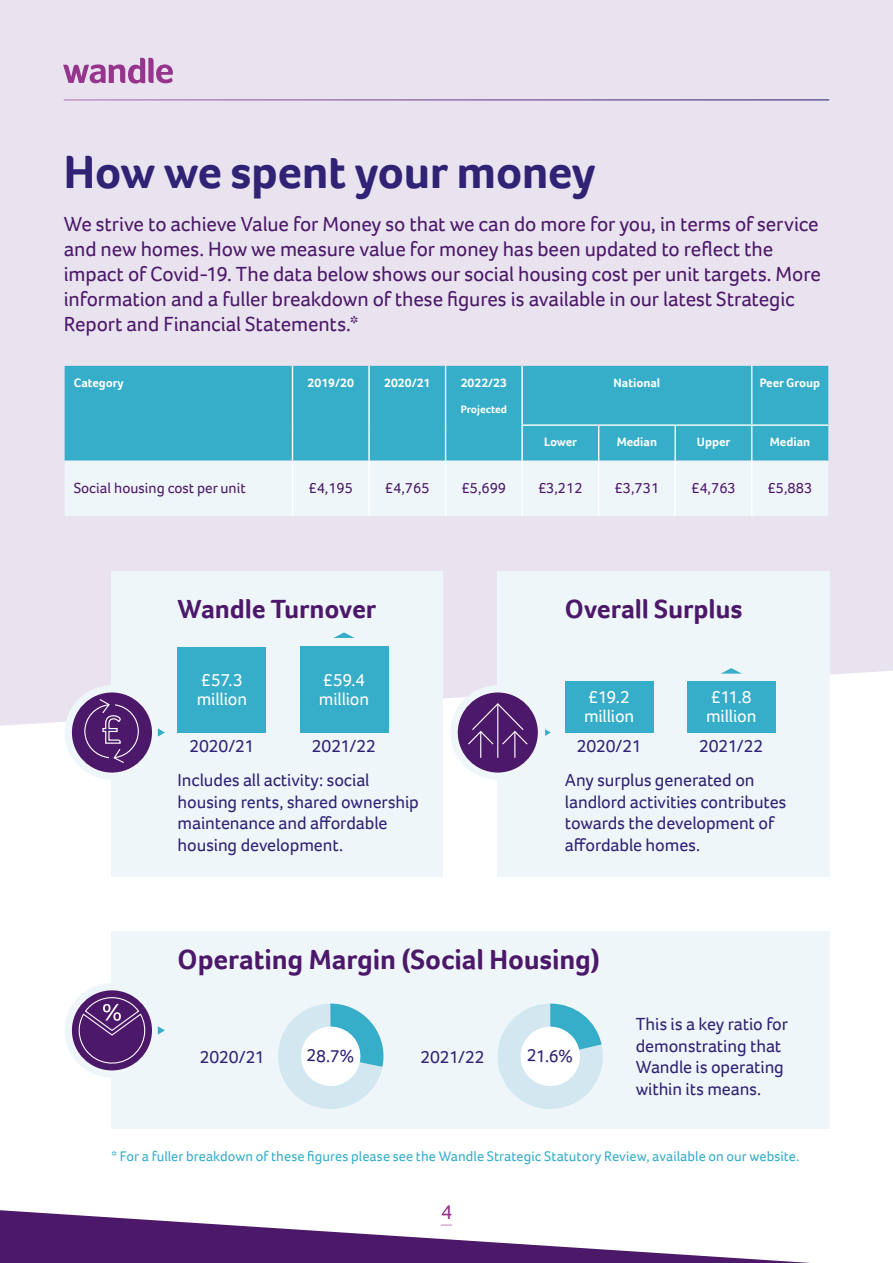
<style>
.page{position:relative;width:893px;height:1263px;background:#fff}
.page>*{position:absolute;margin:0;border:0;box-sizing:border-box;transform-origin:0 0}
.Title_H1{font:700 48px "Foco";letter-spacing:-.015em;color:#302274}
.H2_Subhead{font:700 28.5px "Foco";letter-spacing:-.005em;color:#4c1869}
.H2_Subhead-2{font:700 27px "Foco";letter-spacing:-.005em;color:#4c1869}
.Standfirst_para{font:21px/25.2px "Foco";letter-spacing:-.01em;color:#4c1869}
.t1{font:21px "Foco";color:#95358c}
.Performance_standfir{font:18px/21.6px "Foco";letter-spacing:-.01em;color:#302274}
.Performance_standfir-2{font:18px "Foco";letter-spacing:-.01em;color:#fff}
.t2{font:15.15px "Foco";color:#4c1869}
.Body_copy{font:14.25px "Foco";letter-spacing:.005em;color:#36adc9}
.t3{font:700 12.6px "Foco";color:#fff}
.t4{font:700 11.1px "Foco";color:#fff}
</style>
<div class="page">
<div style="left:0;top:0;width:893px;height:726px;background:#e8e3ef"></div>
<div style="left:112px;top:931px;width:718px;height:198px;background:#eff6fa"></div>
<div style="left:65px;top:983px;width:94px;height:95px;background:#eff6fa;border-radius:50%"></div>
<div style="left:72px;top:990px;width:80px;height:80px;background:#4c1869;border-radius:50%"></div>
<svg style="left:158px;top:1026px;width:7px;height:8px"></svg>
<svg style="left:76px;top:998px;width:73px;height:69px"></svg>
<div style="left:497px;top:572px;width:333px;height:305px;background:#eff6fa"></div>
<div style="left:112px;top:572px;width:331px;height:305px;background:#eff6fa"></div>
<div style="left:65px;top:685px;width:94px;height:95px;background:#eff6fa;border-radius:50%"></div>
<div style="left:72px;top:692px;width:80px;height:80px;background:#4c1869;border-radius:50%"></div>
<svg style="left:84px;top:698px;width:55px;height:66px"></svg>
<svg style="left:158px;top:728px;width:7px;height:9px"></svg>
<svg style="left:545px;top:729px;width:6px;height:7px"></svg>
<div style="left:450px;top:685px;width:95px;height:95px;background:#eff6fa;border-radius:50%"></div>
<div style="left:458px;top:692px;width:80px;height:80px;background:#4c1869;border-radius:50%"></div>
<svg style="left:467px;top:702px;width:62px;height:56px"></svg>
<div style="left:687px;top:682px;width:89px;height:51px;background:#36adc9"></div>
<svg style="left:333px;top:632px;width:22px;height:6px"></svg>
<div style="left:65px;top:366px;width:763px;height:95px;background:#36adc9"></div>
<div style="left:65px;top:461px;width:763px;height:55px;background:#eff6fa"></div>
<hr style="left:292px;top:366px;width:1px;height:59px;background:#fff">
<hr style="left:368px;top:366px;width:2px;height:59px;background:#fff">
<hr style="left:292px;top:425px;width:1px;height:36px;background:#fff">
<hr style="left:368px;top:425px;width:2px;height:36px;background:#fff">
<hr style="left:445px;top:366px;width:1px;height:59px;background:#fff">
<hr style="left:521px;top:366px;width:2px;height:58px;background:#fff">
<hr style="left:751px;top:366px;width:1px;height:58px;background:#fff">
<hr style="left:445px;top:425px;width:1px;height:36px;background:#fff">
<hr style="left:521px;top:426px;width:2px;height:35px;background:#fff">
<hr style="left:598px;top:426px;width:1px;height:35px;background:#fff">
<hr style="left:674px;top:426px;width:2px;height:35px;background:#fff">
<hr style="left:751px;top:426px;width:1px;height:35px;background:#fff">
<hr style="left:521px;top:424px;width:78px;height:2px;background:#fff">
<hr style="left:599px;top:424px;width:76px;height:2px;background:#fff">
<hr style="left:675px;top:424px;width:77px;height:2px;background:#fff">
<hr style="left:752px;top:424px;width:76px;height:2px;background:#fff">
<hr style="left:292px;top:461px;width:1px;height:55px;background:#fff">
<hr style="left:368px;top:461px;width:2px;height:55px;background:#fff">
<hr style="left:445px;top:461px;width:1px;height:55px;background:#fff">
<hr style="left:521px;top:461px;width:2px;height:55px;background:#fff">
<hr style="left:598px;top:461px;width:1px;height:55px;background:#fff">
<hr style="left:674px;top:461px;width:2px;height:55px;background:#fff">
<hr style="left:751px;top:461px;width:1px;height:55px;background:#fff">
<div style="left:565px;top:682px;width:88px;height:51px;background:#36adc9"></div>
<svg style="left:721px;top:668px;width:21px;height:6px"></svg>
<div style="left:300px;top:646px;width:88px;height:87px;background:#36adc9"></div>
<div style="left:178px;top:647px;width:88px;height:86px;background:#36adc9"></div>
<svg style="left:278px;top:1003px;width:105px;height:106px"></svg>
<svg style="left:497px;top:1003px;width:106px;height:106px"></svg>
<hr style="left:64px;top:99px;width:765px;height:1px;background:#fff">
<svg style="left:63px;top:58px;width:110px;height:26px;background:#c396c3"></svg>
<svg style="left:0;top:1210px;width:811px;height:53px"></svg>
<p class="Title_H1" style="left:64px;top:140px;width:533px">How we spent your money</p>
<p class="Standfirst_para" style="left:64px;top:211px;width:759px">We strive to achieve Value for Money so that we can do more for you, in terms of service and new homes. How we measure value for money has been updated to reflect the impact of Covid-19. The data below shows our social housing cost per unit targets. More information and a fuller breakdown of these figures is available in our latest Strategic Report and Financial Statements.*</p>
<p class="t3" style="left:74px;top:374px;width:52px">Category</p>
<p class="t3" style="left:308px;top:374px;width:48px">2019/20</p>
<p class="t3" style="left:384px;top:374px;width:48px">2020/21</p>
<p class="t3" style="left:461px;top:374px;width:48px">2022/23</p>
<p class="t4" style="left:461px;top:401px;width:48px">Projected</p>
<p class="t3" style="left:614px;top:374px;width:48px">National</p>
<p class="t3" style="left:760px;top:374px;width:62px">Peer Group</p>
<p class="t3" style="left:544px;top:433px;width:34px">Lower</p>
<p class="t3" style="left:617px;top:433px;width:42px">Median</p>
<p class="t3" style="left:697px;top:433px;width:35px">Upper</p>
<p class="t3" style="left:770px;top:433px;width:42px">Median</p>
<p class="t2" style="left:74px;top:478px;width:174px">Social housing cost per unit</p>
<p class="t2" style="left:308px;top:478px;width:46px">£4,195</p>
<p class="t2" style="left:385px;top:478px;width:46px">£4,765</p>
<p class="t2" style="left:461px;top:478px;width:46px">£5,699</p>
<p class="t2" style="left:538px;top:478px;width:46px">£3,212</p>
<p class="t2" style="left:615px;top:478px;width:46px">£3,731</p>
<p class="t2" style="left:691px;top:478px;width:46px">£4,763</p>
<p class="t2" style="left:768px;top:478px;width:46px">£5,883</p>
<p class="H2_Subhead-2" style="left:178px;top:591px;width:200px">Wandle Turnover</p>
<p class="H2_Subhead-2" style="left:565px;top:591px;width:179px">Overall Surplus</p>
<p class="Performance_standfir-2" style="left:201px;top:668px;width:43px">£57.3</p>
<p class="Performance_standfir-2" style="left:197px;top:687px;width:52px">million</p>
<p class="Performance_standfir" style="left:190px;top:735px;width:66px">2020/21</p>
<p class="Performance_standfir-2" style="left:323px;top:668px;width:44px">£59.4</p>
<p class="Performance_standfir-2" style="left:319px;top:687px;width:52px">million</p>
<p class="Performance_standfir-2" style="left:588px;top:685px;width:43px">£19.2</p>
<p class="Performance_standfir-2" style="left:584px;top:704px;width:52px">million</p>
<p class="Performance_standfir-2" style="left:711px;top:685px;width:42px">£11.8</p>
<p class="Performance_standfir-2" style="left:706px;top:704px;width:52px">million</p>
<p class="Performance_standfir" style="left:312px;top:735px;width:66px">2021/22</p>
<p class="Performance_standfir" style="left:699px;top:735px;width:66px">2021/22</p>
<p class="Performance_standfir" style="left:577px;top:735px;width:66px">2020/21</p>
<p class="Performance_standfir" style="left:178px;top:769px;width:243px">Includes all activity: social housing rents, shared ownership maintenance and affordable housing development.</p>
<p class="Performance_standfir" style="left:565px;top:769px;width:223px">Any surplus generated on landlord activities contributes towards the development of affordable homes.</p>
<p class="H2_Subhead" style="left:178px;top:941px;width:424px">Operating Margin (Social Housing)</p>
<p class="Performance_standfir" style="left:307px;top:1044px;width:49px;rotate:1deg">28.7%</p>
<p class="Performance_standfir" style="left:527px;top:1044px;width:48px;rotate:1deg">21.6%</p>
<p class="Performance_standfir" style="left:200px;top:1046px;width:66px">2020/21</p>
<p class="Performance_standfir" style="left:421px;top:1046px;width:66px">2021/22</p>
<p class="Performance_standfir" style="left:636px;top:1013px;width:154px">This is a key ratio for demonstrating that<br>Wandle is operating within its means.</p>
<p class="Body_copy" style="left:112px;top:1147px;width:689px">* For a fuller breakdown of these figures please see the Wandle Strategic Statutory Review, available on our website.</p>
<p class="t1" style="left:441px;top:1198px;width:13px">4</p>
</div>
